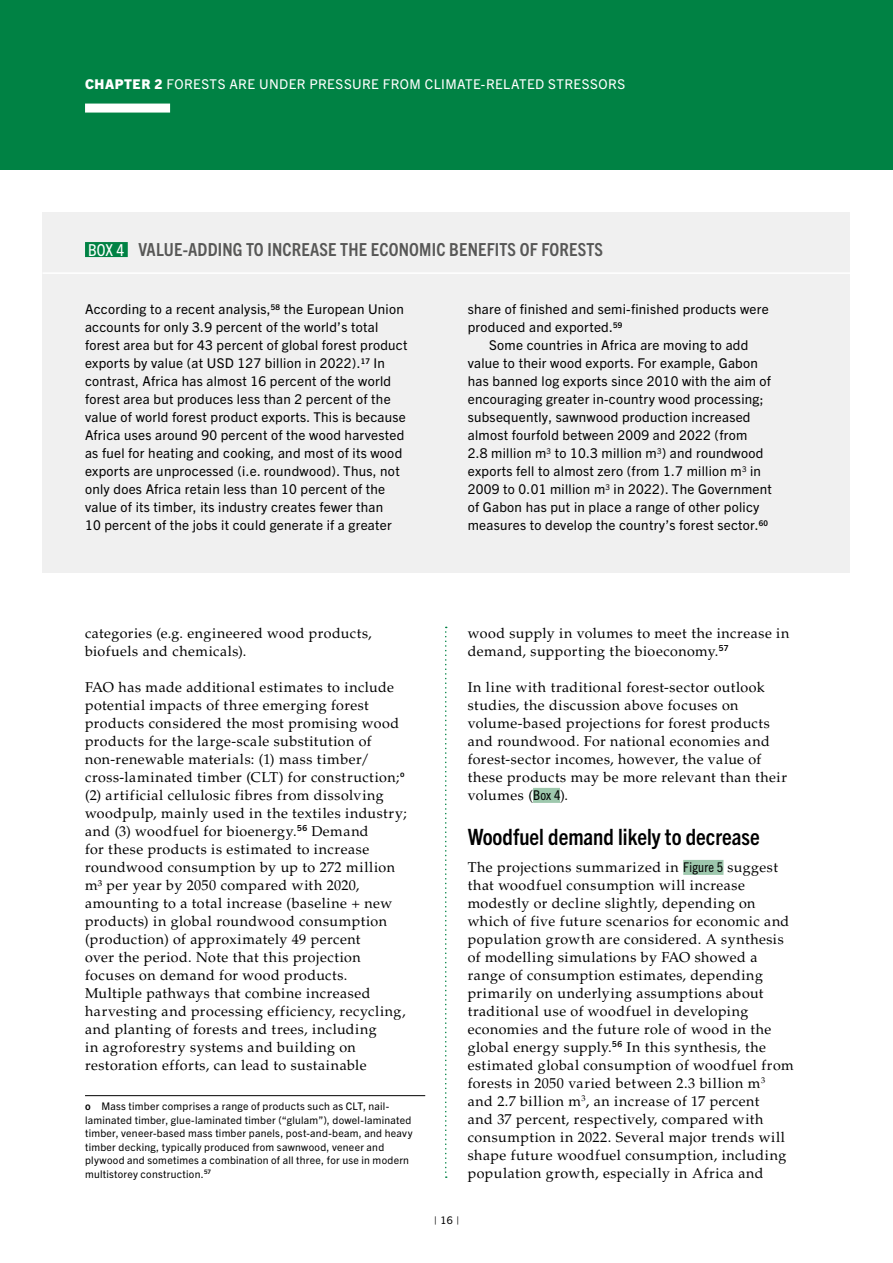
<style>
.page{position:relative;width:893px;height:1263px;background:#fff}
.page>*{position:absolute;margin:0;border:0;box-sizing:border-box;transform-origin:0 0}
.t1{font:700 condensed 22.5px "Trade Gothic Next LT Pro";color:#000}
.t2{font:700 condensed 18px "Trade Gothic Next LT Pro";letter-spacing:.01em;color:#575756}
.t3{font:14.25px/18px "Palatino LT Std";letter-spacing:.03em;color:#000}
.t4{font:13.5px/18px "Trade Gothic Next LT Pro";letter-spacing:.02em;color:#000}
.t5{font:13.5px "Trade Gothic Next LT Pro";letter-spacing:.03em;color:#fff}
.t6{font:10.5px/13.5px "Trade Gothic Next LT Pro";letter-spacing:.025em;color:#000}
.s1{font-weight:800}
.s2{font-weight:400;font-size:16.5px;color:#fff}
.s3{font-weight:700}
.s4{font-family:"Trade Gothic Next LT Pro";font-stretch:condensed;font-size:13.5px}
</style>
<div class="page">
<div style="left:0;top:0;width:893px;height:170px;background:#008244"></div>
<div style="left:85px;top:104px;width:85px;height:9px;background:#fff"></div>
<svg style="left:445px;top:627px;width:2px;height:551px"></svg>
<hr style="left:85px;top:1095px;width:340px;height:1px;background:#000">
<div style="left:533px;top:788px;width:27px;height:15px;background:#9ec8ad"></div>
<div style="left:683px;top:860px;width:40px;height:15px;background:#9ec8ad"></div>
<div style="left:43px;top:213px;width:807px;height:360px;background:#f0f0f0"></div>
<hr style="left:43px;top:272px;width:807px;height:2px;background:#fff">
<div style="left:85px;top:242px;width:43px;height:15px;background:#008244"></div>
<p class="t5" style="left:85px;top:75px;width:542px"><span class="s1">CHAPTER 2</span> FORESTS ARE UNDER PRESSURE FROM CLIMATE-RELATED STRESSORS</p>
<p class="t2" style="left:88px;top:237px;width:516px"><span class="s2">BOX 4</span> VALUE-ADDING TO INCREASE THE ECONOMIC BENEFITS OF FORESTS</p>
<p class="t4" style="left:85px;top:300px;width:324px">According to a recent analysis,<sup>58</sup> the European Union accounts for only 3.9 percent of the world’s total forest area but for 43 percent of global forest product exports by value (at USD 127 billion in 2022).<sup>17</sup> In contrast, Africa has almost 16 percent of the world forest area but produces less than 2 percent of the value of world forest product exports. This is because Africa uses around 90 percent of the wood harvested as fuel for heating and cooking, and most of its wood exports are unprocessed (i.e. roundwood). Thus, not only does Africa retain less than 10 percent of the value of its timber, its industry creates fewer than<br>10 percent of the jobs it could generate if a greater</p>
<p class="t4" style="left:468px;top:300px;width:302px">share of finished and semi-finished products were</p>
<p class="t4" style="left:468px;top:318px;width:156px">produced and exported.<sup>59</sup></p>
<p class="t4" style="left:489px;top:336px;width:261px">Some countries in Africa are moving to add</p>
<p class="t4" style="left:468px;top:354px;width:292px">value to their wood exports. For example, Gabon</p>
<p class="t4" style="left:468px;top:372px;width:305px">has banned log exports since 2010 with the aim of</p>
<p class="t4" style="left:468px;top:390px;width:297px">encouraging greater in-country wood processing;</p>
<p class="t4" style="left:468px;top:408px;width:284px">subsequently, sawnwood production increased</p>
<p class="t4" style="left:468px;top:426px;width:281px">almost fourfold between 2009 and 2022 (from</p>
<p class="t4" style="left:468px;top:444px;width:297px">2.8 million m<sup>3</sup> to 10.3 million m<sup>3</sup>) and roundwood</p>
<p class="t4" style="left:468px;top:462px;width:295px">exports fell to almost zero (from 1.7 million m<sup>3</sup> in</p>
<p class="t4" style="left:468px;top:480px;width:306px">2009 to 0.01 million m<sup>3</sup> in 2022). The Government</p>
<p class="t4" style="left:468px;top:498px;width:293px">of Gabon has put in place a range of other policy</p>
<p class="t4" style="left:468px;top:516px;width:302px">measures to develop the country’s forest sector.<sup>60</sup></p>
<p class="t3" style="left:85px;top:624px;width:288px">categories (e.g. engineered wood products, biofuels and chemicals).</p>
<p class="t3" style="left:85px;top:678px;width:323px">FAO has made additional estimates to include potential impacts of three emerging forest products considered the most promising wood products for the large-scale substitution of non-renewable materials: (1) mass timber/ cross-laminated timber (CLT) for construction;<sup>o </sup>(2) artificial cellulosic fibres from dissolving woodpulp, mainly used in the textiles industry; and (3) woodfuel for bioenergy.<sup>56</sup> Demand<br>for these products is estimated to increase roundwood consumption by up to 272 million m³ per year by 2050 compared with 2020, amounting to a total increase (baseline + new products) in global roundwood consumption (production) of approximately 49 percent<br>over the period. Note that this projection focuses on demand for wood products.<br>Multiple pathways that combine increased harvesting and processing efficiency, recycling, and planting of forests and trees, including<br>in agroforestry systems and building on restoration efforts, can lead to sustainable</p>
<p class="t6" style="left:85px;top:1099px;width:329px"><span class="s3">o</span> Mass timber comprises a range of products such as CLT, nail&shy;laminated timber, glue-laminated timber (“glulam”), dowel-laminated timber, veneer-based mass timber panels, post-and-beam, and heavy timber decking, typically produced from sawnwood, veneer and plywood and sometimes a combination of all three, for use in modern multistorey construction.<sup>57</sup></p>
<p class="t3" style="left:468px;top:624px;width:323px">wood supply in volumes to meet the increase in demand, supporting the bioeconomy.<sup>57</sup></p>
<p class="t3" style="left:468px;top:678px;width:321px">In line with traditional forest-sector outlook studies, the discussion above focuses on volume-based projections for forest products and roundwood. For national economies and forest-sector incomes, however, the value of these products may be more relevant than their volumes (<span class="s4">Box 4</span>).</p>
<h1 class="t1" style="left:468px;top:821px;width:294px">Woodfuel demand likely to decrease</h1>
<p class="t3" style="left:468px;top:858px;width:327px">The projections summarized in <span class="s4">Figure 5</span> suggest that woodfuel consumption will increase modestly or decline slightly, depending on which of five future scenarios for economic and population growth are considered. A synthesis of modelling simulations by FAO showed a range of consumption estimates, depending primarily on underlying assumptions about traditional use of woodfuel in developing economies and the future role of wood in the global energy supply.<sup>56</sup> In this synthesis, the estimated global consumption of woodfuel from forests in 2050 varied between 2.3 billion m<sup>3 </sup>and 2.7 billion m<sup>3</sup>, an increase of 17 percent<br>and 37 percent, respectively, compared with consumption in 2022. Several major trends will shape future woodfuel consumption, including population growth, especially in Africa and</p>
<p class="t6" style="left:434px;top:1213px;width:27px">| 16 |</p>
</div>
